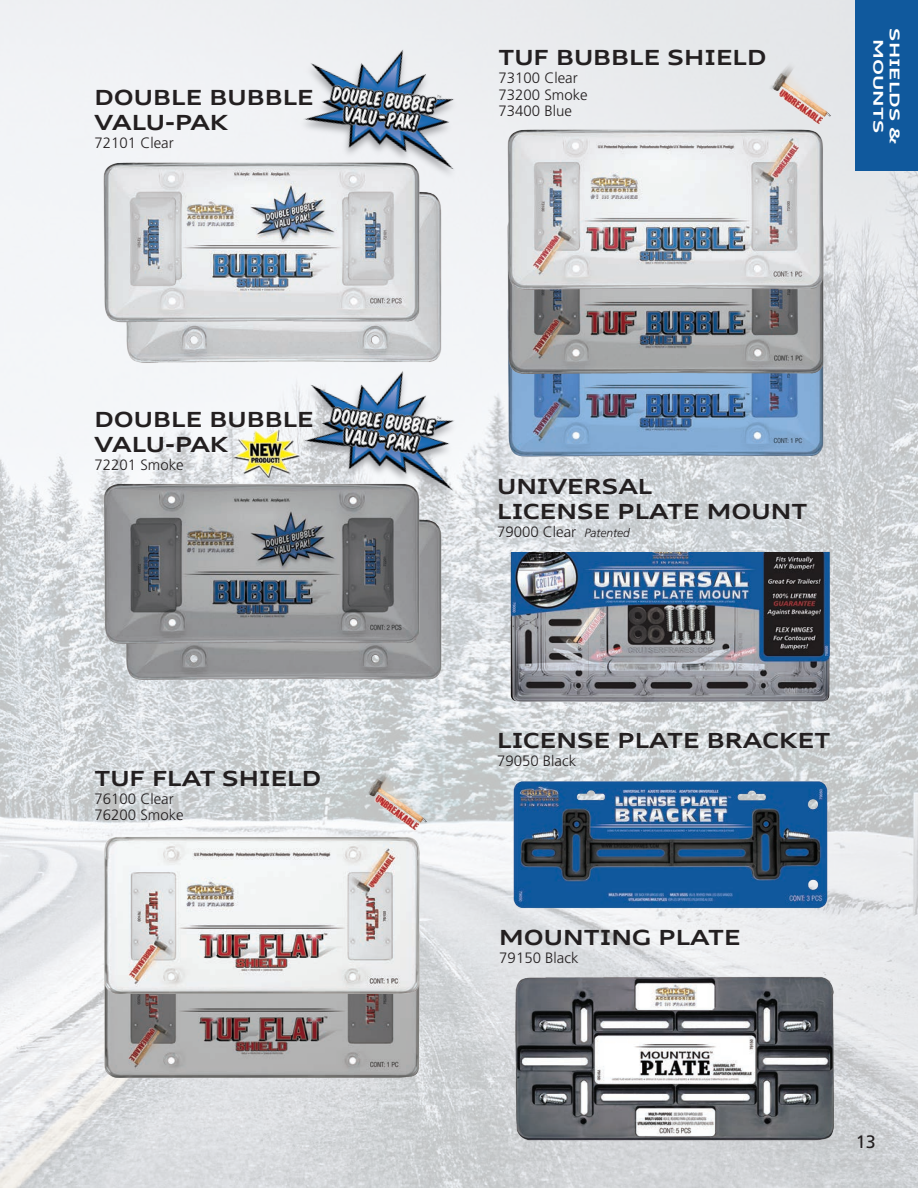
<style>
.page{position:relative;width:918px;height:1188px;background:#fff}
.page>*{position:absolute;margin:0;border:0;box-sizing:border-box;transform-origin:0 0}
._03_Body_Text{font:700 expanded 21px/25.2px "Audi Type";color:#231f20}
.t1{font:18px "Frutiger";color:#231f20}
._03_Body_Text-2{font:300 15px/16.5px "Frutiger";color:#231f20}
._03_Body_Text-3{font:700 expanded 13.5px "Audi Type";color:#fff;scale:1.25 1}
.s1{font-style:italic;font-size:12px}
</style>
<div class="page">
<img style="left:0;top:0;width:918px;height:1188px">
<img style="left:512px;top:974px;width:324px;height:169px">
<img style="left:509px;top:552px;width:324px;height:153px">
<img style="left:509px;top:777px;width:324px;height:135px">
<img style="left:95px;top:998px;width:334px;height:84px">
<img style="left:95px;top:831px;width:334px;height:167px">
<img style="left:499px;top:126px;width:334px;height:335px">
<img style="left:499px;top:210px;width:334px;height:167px">
<img style="left:767px;top:60px;width:66px;height:66px">
<img style="left:280px;top:342px;width:213px;height:177px">
<img style="left:280px;top:20px;width:213px;height:178px">
<img style="left:362px;top:765px;width:67px;height:66px">
<div style="left:856px;top:0;width:62px;height:171px;background:#10599d"></div>
<img style="left:104px;top:169px;width:360px;height:217px">
<img style="left:95px;top:158px;width:334px;height:168px">
<img style="left:117px;top:516px;width:334px;height:167px">
<img style="left:95px;top:480px;width:334px;height:167px">
<img style="left:233px;top:428px;width:69px;height:53px">
<p class="_03_Body_Text" style="left:94px;top:85px;width:221px">DOUBLE BUBBLE<br>VALU-PAK</p>
<p class="_03_Body_Text-2" style="left:94px;top:135px;width:81px">72101 Clear</p>
<p class="_03_Body_Text" style="left:94px;top:406px;width:221px">DOUBLE BUBBLE<br>VALU-PAK</p>
<p class="_03_Body_Text-2" style="left:94px;top:456px;width:91px">72201 Smoke</p>
<p class="_03_Body_Text" style="left:94px;top:765px;width:228px">TUF FLAT SHIELD</p>
<p class="_03_Body_Text-2" style="left:94px;top:790px;width:91px">76100 Clear<br>76200 Smoke</p>
<p class="_03_Body_Text" style="left:499px;top:45px;width:270px">TUF BUBBLE SHIELD</p>
<p class="_03_Body_Text-2" style="left:499px;top:70px;width:81px">73100 Clear</p>
<p class="_03_Body_Text-2" style="left:499px;top:86px;width:91px">73200 Smoke</p>
<p class="_03_Body_Text-2" style="left:499px;top:103px;width:75px">73400 Blue</p>
<p class="_03_Body_Text-3" style="left:903px;top:28px;width:94px;rotate:90deg">SHIELDS &amp;</p>
<p class="_03_Body_Text-3" style="left:887px;top:39px;width:77px;rotate:90deg">MOUNTS</p>
<p class="_03_Body_Text" style="left:497px;top:474px;width:157px">UNIVERSAL</p>
<p class="_03_Body_Text" style="left:497px;top:499px;width:312px">LICENSE PLATE MOUNT</p>
<p class="_03_Body_Text-2" style="left:497px;top:524px;width:134px">79000 Clear <span class="s1">Patented</span></p>
<p class="_03_Body_Text" style="left:497px;top:728px;width:335px">LICENSE PLATE BRACKET</p>
<p class="_03_Body_Text-2" style="left:497px;top:753px;width:81px">79050 Black</p>
<p class="_03_Body_Text" style="left:499px;top:924px;width:243px">MOUNTING PLATE</p>
<p class="_03_Body_Text-2" style="left:499px;top:949px;width:81px">79150 Black</p>
<p class="t1" style="left:856px;top:1131px;width:22px">13</p>
</div>
